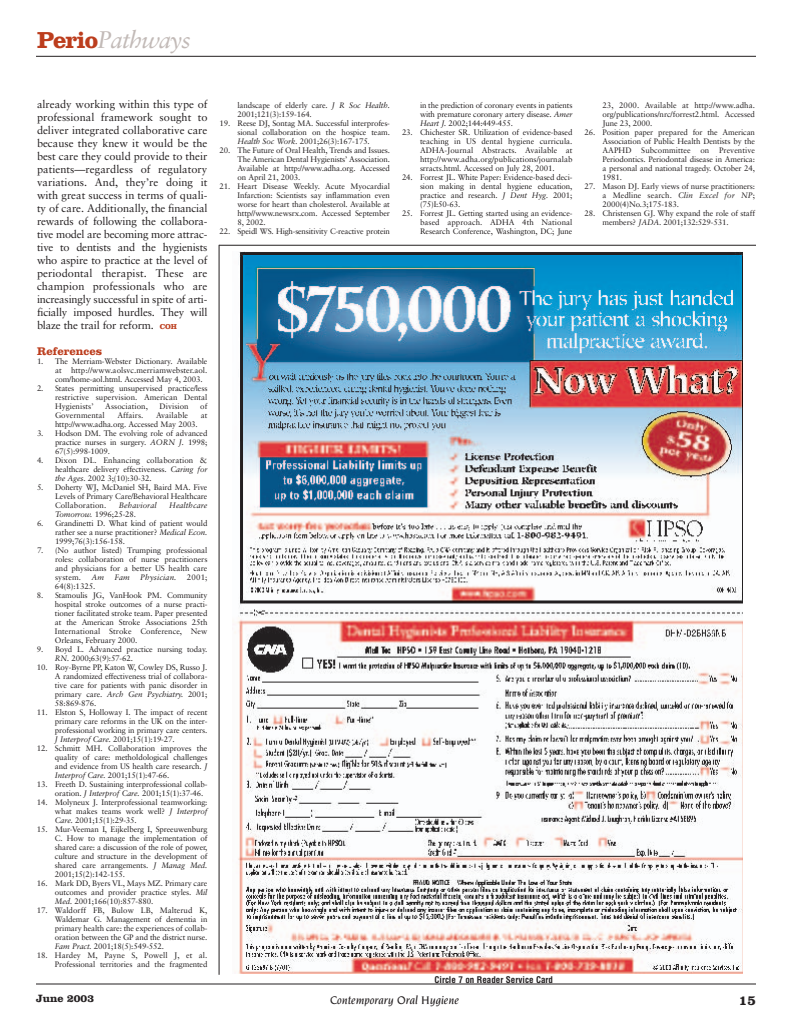
<style>
.page{position:relative;width:792px;height:1035px;background:#fff}
.page>*{position:absolute;margin:0;border:0;box-sizing:border-box;transform-origin:0 0}
.t1{font:italic 24px "Sabon";letter-spacing:-.04em;color:#c2bab7}
.t2{font:700 14px "Clarendon";color:#231f20}
.t3{font:italic 500 12px "Novarese";color:#231f20}
.t4{font:700 11.5px "Clarendon";color:#bc3d1d}
.t5{font:11px/13px "Sabon";letter-spacing:-.015em;color:#231f20;text-align:justify}
.t6{font:700 11px "Clarendon";color:#231f20}
.t7{font:700 condensed 9px "Helvetica";color:#231f20}
.t8{font:8px/9px "Sabon";letter-spacing:-.015em;color:#231f20;text-align:justify}
.t9{font:8px "Sabon";letter-spacing:.005em;color:#231f20}
.t10{font:italic 8px "Sabon";letter-spacing:.005em;color:#231f20}
.s1{font-family:"Clarendon";font-weight:700;font-style:normal;color:#bc3d1d}
.s2{font-family:"Clarendon";font-weight:700;font-size:7.4px;color:#bc3d1d}
.s3{font-style:italic}
</style>
<div class="page">
<hr style="left:36px;top:984px;width:720px;height:1px;background:#231f20">
<hr style="left:36px;top:56px;width:720px;height:1px;background:#231f20">
<img style="left:234px;top:251px;width:509px;height:723px">
<hr style="left:219px;top:245px;width:1px;height:730px;background:#231f20">
<hr style="left:219px;top:245px;width:537px;height:1px;background:#231f20">
<h1 class="t1" style="left:37px;top:30px;width:155px"><span class="s1">Perio</span>Pathways</h1>
<p class="t5" style="left:37px;top:99px;width:172px">already working within this type of professional framework sought to deliver integrated collaborative care because they knew it would be the best care they could provide to their patients—regardless of regulatory variations. And, they’re doing it with great success in terms of quali&shy;ty of care. Additionally, the financial rewards of following the collabora&shy;tive model are becoming more attrac&shy;tive to dentists and the hygienists who aspire to practice at the level of periodontal therapist. These are champion professionals who are increasingly successful in spite of arti&shy;ficially imposed hurdles. They will blaze the trail for reform. <span class="s2">COH</span></p>
<h3 class="t4" style="left:37px;top:347px;width:67px">References</h3>
<p class="t8" style="left:55px;top:357px;width:154px;text-indent:-18px">1. The Merriam-Webster Dictionary. Available at http://www.aolsvc.merriamwebster.aol. com/home-aol.html. Accessed May 4, 2003.</p>
<p class="t8" style="left:55px;top:384px;width:154px;text-indent:-18px">2. States permitting unsupervised practice/less restrictive supervision. American Dental Hygienists’</p>
<p class="t9" style="left:105px;top:403px;width:44px">Association,</p>
<p class="t9" style="left:160px;top:403px;width:31px">Division</p>
<p class="t8" style="left:200px;top:402px;width:9px">of</p>
<p class="t9" style="left:55px;top:412px;width:51px">Governmental</p>
<p class="t9" style="left:117px;top:412px;width:28px">Affairs.</p>
<p class="t9" style="left:156px;top:412px;width:34px">Available</p>
<p class="t8" style="left:201px;top:411px;width:8px">at</p>
<p class="t8" style="left:55px;top:420px;width:144px">http://www.adha.org. Accessed May 2003.</p>
<p class="t8" style="left:55px;top:429px;width:154px;text-indent:-18px">3. Hodson DM. The evolving role of advanced practice nurses in surgery. <span class="s3">AORN J.</span> 1998; 67(5):998-1009.</p>
<p class="t8" style="left:55px;top:456px;width:154px;text-indent:-18px">4. Dixon DL. Enhancing collaboration &amp; healthcare delivery effectiveness. <span class="s3">Caring for the Ages</span>. 2002 3;(10):30-32.</p>
<p class="t8" style="left:55px;top:483px;width:154px;text-indent:-18px">5. Doherty WJ, McDaniel SH, Baird MA. Five Levels of Primary Care/Behavioral Healthcare Collaboration.</p>
<p class="t10" style="left:119px;top:502px;width:39px">Behavioral</p>
<p class="t10" style="left:169px;top:502px;width:40px">Healthcare</p>
<p class="t8" style="left:55px;top:510px;width:83px"><span class="s3">Tomorrow.</span> 1996;25-28.</p>
<p class="t8" style="left:55px;top:519px;width:154px;text-indent:-18px">6. Grandinetti D. What kind of patient would rather see a nurse practitioner? <span class="s3">Medical Econ.<br></span>1999;76(3):156-158.</p>
<p class="t8" style="left:55px;top:546px;width:154px;text-indent:-18px">7. (No author listed) Trumping professional roles: collaboration of nurse practitioners and physicians for a better US health care system.</p>
<p class="t10" style="left:92px;top:574px;width:14px">Am</p>
<p class="t10" style="left:114px;top:574px;width:17px">Fam</p>
<p class="t10" style="left:140px;top:574px;width:38px">Physician.</p>
<p class="t8" style="left:187px;top:573px;width:22px">2001;</p>
<p class="t8" style="left:55px;top:582px;width:42px">64(8):1325.</p>
<p class="t8" style="left:55px;top:591px;width:154px;text-indent:-18px">8. Stamoulis JG, VanHook PM. Community hospital stroke outcomes of a nurse practi&shy;tioner facilitated stroke team. Paper presented at the American Stroke Associations 25th International Stroke Conference, New Orleans, February 2000.</p>
<p class="t8" style="left:55px;top:645px;width:154px;text-indent:-18px">9. Boyd L. Advanced practice nursing today.<br><span class="s3">RN.</span> 2000;63(9):57-62.</p>
<p class="t8" style="left:55px;top:663px;width:154px;text-indent:-18px">10. Roy-Byrne PP, Katon W, Cowley DS, Russo J.<br>A randomized effectiveness trial of collabora&shy;tive care for patients with panic disorder in primary care. <span class="s3">Arch Gen Psychiatry.</span> 2001; 58:869-876.</p>
<p class="t8" style="left:55px;top:708px;width:154px;text-indent:-18px">11. Elston S, Holloway I. The impact of recent primary care reforms in the UK on the inter&shy;professional working in primary care centers.<br><span class="s3">J Interprof Care.</span> 2001;15(1):19-27.</p>
<p class="t8" style="left:55px;top:744px;width:154px;text-indent:-18px">12. Schmitt MH. Collaboration improves the quality of care: metholdological challenges and evidence from US health care research. <span class="s3">J Interprof Care.</span> 2001;15(1):47-66.</p>
<p class="t8" style="left:55px;top:780px;width:154px;text-indent:-18px">13. Freeth D. Sustaining interprofessional collab&shy;oration. <span class="s3">J Interprof Care.</span> 2001;15(1):37-46.</p>
<p class="t8" style="left:55px;top:798px;width:154px;text-indent:-18px">14. Molyneux J. Interprofessional teamworking: what makes teams work well? <span class="s3">J Interprof Care.</span> 2001;15(1):29-35.</p>
<p class="t8" style="left:55px;top:825px;width:154px;text-indent:-18px">15. Mur-Veeman I, Eijkelberg I, Spreeuwenburg C. How to manage the implementation of shared care: a discussion of the role of power, culture and structure in the development of shared care arrangements. <span class="s3">J Manag Med.<br></span>2001;15(2):142-155.</p>
<p class="t8" style="left:55px;top:879px;width:154px;text-indent:-18px">16. Mark DD, Byers VL, Mays MZ. Primary care outcomes and provider practice styles. <span class="s3">Mil Med.</span> 2001;166(10):857-880.</p>
<p class="t8" style="left:55px;top:906px;width:154px;text-indent:-18px">17. Waldorff FB, Bulow LB, Malterud K, Waldemar G. Management of dementia in primary health care: the experiences of collab&shy;oration between the GP and the district nurse.<br><span class="s3">Fam Pract.</span> 2001;18(5):549-552.</p>
<p class="t8" style="left:37px;top:951px;width:172px;text-align:right">18. Hardey M, Payne S, Powell J, et al.<br>Professional territories and the fragmented</p>
<p class="t8" style="left:238px;top:101px;width:154px">landscape of elderly care. <span class="s3">J R Soc Health.<br></span>2001;121(3):159-164.</p>
<p class="t8" style="left:238px;top:119px;width:154px;text-indent:-18px">19. Reese DJ, Sontag MA. Successful interprofes&shy;sional collaboration on the hospice team.<br><span class="s3">Health Soc Work.</span> 2001;26(3):167-175.</p>
<p class="t8" style="left:238px;top:146px;width:154px;text-indent:-18px">20. The Future of Oral Health, Trends and Issues.<br>The American Dental Hygienists’ Association.<br>Available at http://www.adha.org. Accessed on April 21, 2003.</p>
<p class="t8" style="left:238px;top:182px;width:154px;text-indent:-18px">21. Heart Disease Weekly. Acute Myocardial Infarction: Scientists say inflammation even worse for heart than cholesterol. Available at http//www.newsrx.com. Accessed September 8, 2002.</p>
<p class="t8" style="left:220px;top:227px;width:172px">22. Speidl WS. High-sensitivity C-reactive protein</p>
<p class="t8" style="left:420px;top:101px;width:154px">in the prediction of coronary events in patients with premature coronary artery disease. <span class="s3">Amer Heart J.</span> 2002;144:449-455.</p>
<p class="t8" style="left:420px;top:128px;width:154px;text-indent:-18px">23. Chichester SR. Utilization of evidence-based teaching in US dental hygiene curricula.<br>ADHA-Journal Abstracts. Available at http://www.adha.org/publications/journalab srracts.html. Accessed on July 28, 2001.</p>
<p class="t8" style="left:420px;top:173px;width:154px;text-indent:-18px">24. Forrest JL. White Paper: Evidence-based deci&shy;sion making in dental hygiene education, practice and research. <span class="s3">J Dent Hyg.</span> 2001; (75)I:50-63.</p>
<p class="t8" style="left:420px;top:209px;width:154px;text-indent:-18px">25. Forrest JL. Getting started using an evidence&shy;based approach. ADHA 4th National Research Conference, Washington, DC; June</p>
<p class="t8" style="left:603px;top:101px;width:154px">23, 2000. Available at http://www.adha. org/publications/nrc/forrest2.html. Accessed June 23, 2000.</p>
<p class="t8" style="left:603px;top:128px;width:154px;text-indent:-18px">26. Position paper prepared for the American Association of Public Health Dentists by the AAPHD Subcommittee on Preventive Periodontics. Periodontal disease in America: a personal and national tragedy. October 24, 1981.</p>
<p class="t8" style="left:603px;top:182px;width:154px;text-indent:-18px">27. Mason DJ. Early views of nurse practitioners: a Medline search. <span class="s3">Clin Excel for NP</span>; 2000(4)No.3;175-183.</p>
<p class="t8" style="left:603px;top:209px;width:154px;text-indent:-18px">28. Christensen GJ. Why expand the role of staff members? <span class="s3">JADA</span>. 2001;132:529-531.</p>
<p class="t7" style="left:435px;top:976px;width:120px">Circle 7 on Reader Service Card</p>
<h3 class="t6" style="left:36px;top:995px;width:60px">June 2003</h3>
<h3 class="t3" style="left:330px;top:995px;width:131px">Contemporary Oral Hygiene</h3>
<h2 class="t2" style="left:739px;top:995px;width:19px">15</h2>
</div>
